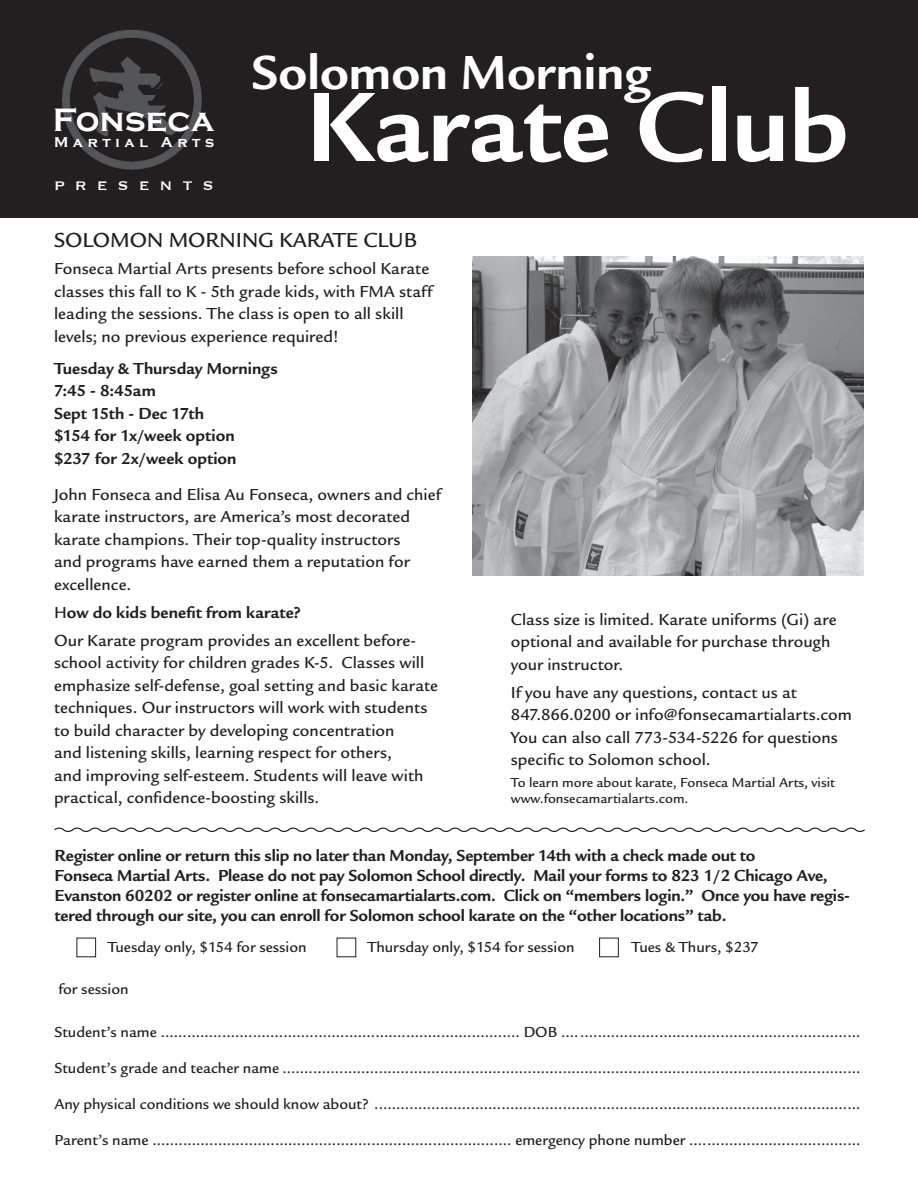
<style>
.page{position:relative;width:918px;height:1188px;background:#fff}
.page>*{position:absolute;margin:0;border:0;box-sizing:border-box;transform-origin:0 0}
.t1{font:700 102px "Legacy San Itc T";color:#fff}
.t2{font:700 49.5px "Legacy San Itc T";color:#fff}
.t3{font:700 33.3px "Copperplate Gothic";letter-spacing:.005em;color:#fff}
.t4{font:500 21px "Legacy San Itc T";color:#231f20}
.t5{font:19.5px "Copperplate";letter-spacing:.515em;color:#fff}
.t6{font:500 16.5px/22.5px "Legacy San Itc T";letter-spacing:.005em;color:#231f20}
.t7{font:700 16.5px/22.5px "Legacy San Itc T";letter-spacing:-.01em;color:#231f20}
.t8{font:500 15px "Legacy San Itc T";color:#231f20}
.t9{font:700 14.7px "Copperplate Gothic";letter-spacing:.32em;color:#fff}
.t10{font:500 13.5px/16.2px "Legacy San Itc T";color:#231f20}
.s1{font-weight:700}
</style>
<div class="page">
<div style="left:0;top:0;width:918px;height:217px;background:#231f20"></div>
<img style="left:62px;top:30px;width:66px;height:131px">
<img style="left:473px;top:256px;width:391px;height:319px">
<svg style="left:54px;top:827px;width:811px;height:5px"></svg>
<div style="left:77px;top:938px;width:19px;height:19px;border:1px solid #231f20"></div>
<div style="left:599px;top:938px;width:20px;height:19px;border:1px solid #231f20"></div>
<h3 class="t3" style="left:53px;top:102px;width:163px">Fonseca</h3>
<p class="t9" style="left:54px;top:134px;width:162px">Martial Arts</p>
<p class="t5" style="left:54px;top:172px;width:161px">presents</p>
<h2 class="t2" style="left:252px;top:43px;width:401px">Solomon Morning</h2>
<h1 class="t1" style="left:306px;top:65px;width:545px">Karate Club</h1>
<p class="t4" style="left:54px;top:227px;width:365px">SOLOMON MORNING KARATE CLUB</p>
<p class="t6" style="left:54px;top:258px;width:380px">Fonseca Martial Arts presents before school Karate classes this fall to K - 5th grade kids, with FMA staff leading the sessions. The class is open to all skill levels; no previous experience required!</p>
<p class="t7" style="left:54px;top:357px;width:225px">Tuesday &amp; Thursday Mornings<br>7:45 - 8:45am<br>Sept 15th - Dec 17th<br>$154 for 1x/week option<br>$237 for 2x/week option</p>
<p class="t6" style="left:54px;top:483px;width:388px">John Fonseca and Elisa Au Fonseca, owners and chief karate instructors, are America’s most decorated karate champions. Their top-quality instructors<br>and programs have earned them a reputation for excellence.</p>
<p class="t6" style="left:54px;top:599px;width:364px;line-height:27.9px">H<span class="s1">ow do kids benefit from karate?<br></span>Our Karate program provides an excellent before-</p>
<p class="t6" style="left:54px;top:652px;width:386px">school activity for children grades K-5. Classes will emphasize self-defense, goal setting and basic karate techniques. Our instructors will work with students to build character by developing concentration<br>and listening skills, learning respect for others,<br>and improving self-esteem. Students will leave with practical, confidence-boosting skills.</p>
<p class="t6" style="left:511px;top:608px;width:327px">Class size is limited. Karate uniforms (Gi) are optional and available for purchase through your instructor.</p>
<p class="t6" style="left:511px;top:681px;width:343px">If you have any questions, contact us at 847.866.0200 or info@fonsecamartialarts.com You can also call 773-534-5226 for questions specific to Solomon school.</p>
<p class="t10" style="left:511px;top:774px;width:326px">To learn more about karate, Fonseca Martial Arts, visit www.fonsecamartialarts.com.</p>
<p class="t7" style="left:55px;top:846px;width:797px;line-height:19.8px">Register online or return this slip no later than Monday, September 14th with a check made out to<br>Fonseca Martial Arts. Please do not pay Solomon School directly. Mail your forms to 823 1/2 Chicago Ave, Evanston 60202 or register online at fonsecamartialarts.com. Click on “members login.” Once you have regis&shy;tered through our site, you can enroll for Solomon school karate on the “other locations” tab.</p>
<p class="t8" style="left:108px;top:938px;width:200px">Tuesday only, $154 for session</p>
<p class="t8" style="left:367px;top:938px;width:209px">Thursday only, $154 for session</p>
<p class="t8" style="left:632px;top:938px;width:129px">Tues &amp; Thurs, $237</p>
<p class="t8" style="left:58px;top:980px;width:72px">for session</p>
<p class="t8" style="left:55px;top:1023px;width:807px">Student’s name .................................................................................. DOB .... ................................................................</p>
<p class="t8" style="left:55px;top:1059px;width:807px">Student’s grade and teacher name ....................................................................................................................................</p>
<p class="t8" style="left:55px;top:1095px;width:807px">Any physical conditions we should know about? ...............................................................................................................</p>
<p class="t8" style="left:55px;top:1131px;width:807px">Parent’s name .................................................................................. emergency phone number .... ...................................</p>
</div>
